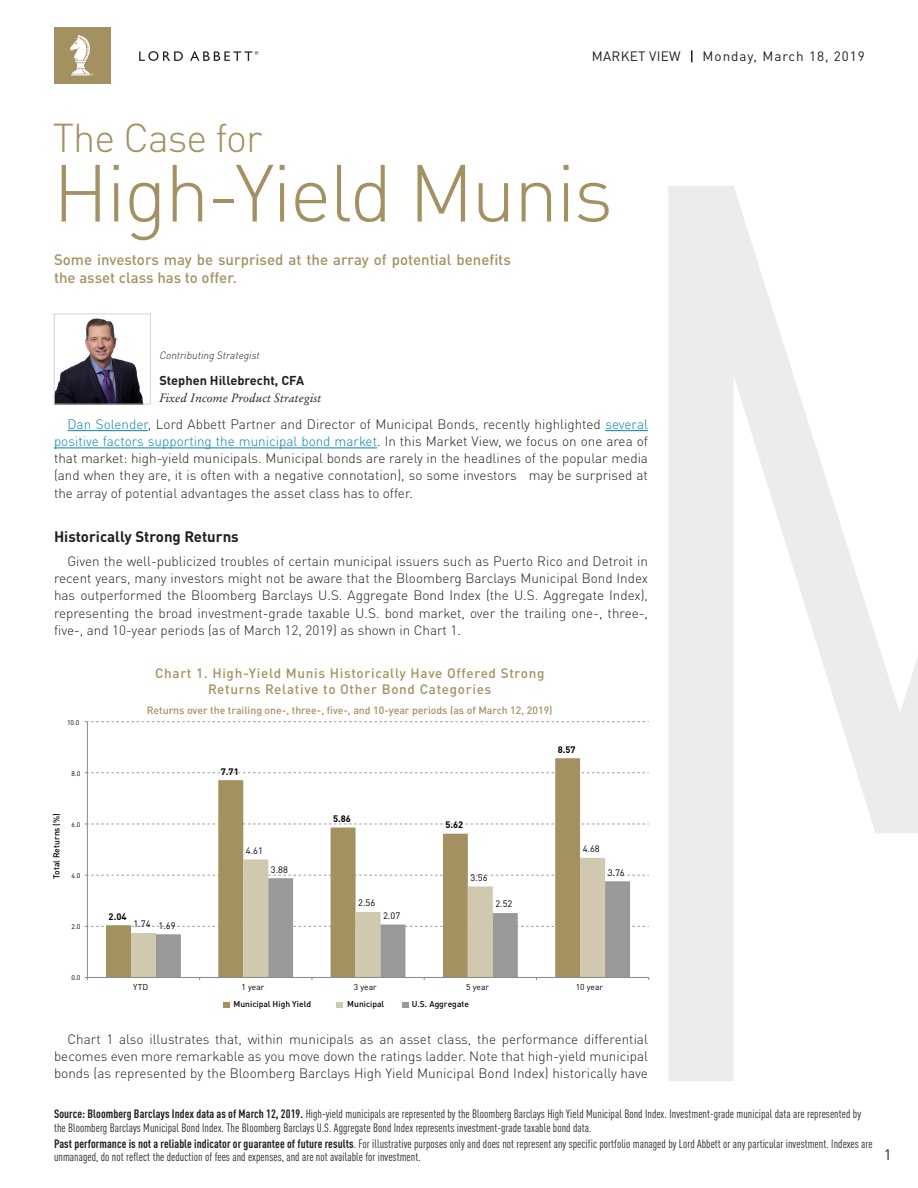
<style>
.page{position:relative;width:918px;height:1188px;background:#fff}
.page>*{position:absolute;margin:0;border:0;box-sizing:border-box;transform-origin:0 0}
.MV_TITLE{font:300 79.5px "DIN Pro";letter-spacing:-.025em;color:#a49161}
.MV_TITLE-2{font:300 39.75px "DIN Pro";letter-spacing:-.025em;color:#a49161}
.MV_BODY{font:500 15px/18px "DIN Pro";color:#a39161}
.MV_BODY-2{font:700 15px "DIN Pro";color:#231f20}
.t1{font:15px "DIN Pro";color:#231f20}
.MV_BODY-3{font:300 13.5px/17.2px "DIN Pro";color:#231f20;text-align:justify}
.MV_TITLE-3{font:500 13.5px/16.5px "DIN Pro";letter-spacing:.05em;color:#a49161;text-align:center}
.t2{font:13.5px "DIN Pro";letter-spacing:.07em;color:#231f20}
.t3{font:13.5px "DIN Pro";letter-spacing:.02em;color:#231f20}
.MV_BODY_SUBHEAD{font:700 12.75px "DIN Pro";color:#231f20}
.SOURCE_COPY{font:condensed 12px/13.5px "DIN Pro";letter-spacing:.005em;color:#231f20}
.MV_BODY_SUBHEAD-2{font:italic 12px "Stempel Garamond LT Std";color:#231f20}
.MV_TITLE-4{font:500 10.5px "DIN Pro";color:#a49161}
.MV_BODY-4{font:italic 300 10.5px "DIN Pro";color:#231f20}
.t4{font:9.3px "DIN Pro";color:#000}
.t5{font:700 9.3px "DIN Pro";color:#000}
.t6{font:500 8.4px "DIN Pro";color:#000}
.t7{font:8.4px "DIN Pro";color:#000}
.t8{font:6.75px "DIN Pro";color:#000}
.s1{color:#0083b6}
.s2{font-weight:700}
</style>
<div class="page">
<div style="left:54px;top:27px;width:57px;height:57px;background:#a49161"></div>
<svg style="left:139px;top:51px;width:44px;height:10px"></svg>
<svg style="left:190px;top:51px;width:68px;height:10px"></svg>
<svg style="left:691px;top:50px;width:2px;height:12px"></svg>
<svg style="left:70px;top:35px;width:23px;height:40px"></svg>
<img style="left:56px;top:318px;width:87px;height:84px">
<div style="left:54px;top:314px;width:97px;height:90px;border:1px solid #d1d2d4"></div>
<hr style="left:68px;top:430px;width:80px;height:1px;background:#0083b6">
<hr style="left:605px;top:430px;width:43px;height:1px;background:#0083b6">
<hr style="left:54px;top:448px;width:323px;height:1px;background:#0083b6">
<svg style="left:106px;top:758px;width:474px;height:219px"></svg>
<svg style="left:131px;top:858px;width:474px;height:119px"></svg>
<svg style="left:156px;top:878px;width:474px;height:99px"></svg>
<hr style="left:87px;top:722px;width:1px;height:255px;background:#888">
<svg style="left:85px;top:721px;width:564px;height:2px"></svg>
<svg style="left:85px;top:772px;width:564px;height:2px"></svg>
<svg style="left:85px;top:824px;width:564px;height:1px"></svg>
<svg style="left:85px;top:875px;width:564px;height:1px"></svg>
<svg style="left:85px;top:926px;width:564px;height:1px"></svg>
<hr style="left:87px;top:977px;width:562px;height:1px;background:#888">
<svg style="left:223px;top:1002px;width:7px;height:5px"></svg>
<svg style="left:336px;top:1002px;width:7px;height:5px"></svg>
<svg style="left:403px;top:1002px;width:6px;height:5px"></svg>
<svg style="left:668px;top:186px;width:250px;height:895px"></svg>
<p class="t3" style="left:592px;top:45px;width:90px">MARKET VIEW</p>
<p class="t2" style="left:703px;top:45px;width:164px">Monday, March 18, 2019</p>
<p class="MV_TITLE-2" style="left:53px;top:107px;width:211px">The Case for</p>
<p class="MV_TITLE" style="left:53px;top:132px;width:562px">High-Yield Munis</p>
<p class="MV_BODY" style="left:54px;top:249px;width:458px">Some investors may be surprised at the array of potential benefits the asset class has to offer.</p>
<p class="MV_BODY-4" style="left:160px;top:347px;width:102px">Contributing Strategist</p>
<p class="MV_BODY_SUBHEAD" style="left:159px;top:370px;width:146px">Stephen Hillebrecht, CFA</p>
<p class="MV_BODY_SUBHEAD-2" style="left:159px;top:390px;width:164px">Fixed Income Product Strategist</p>
<p class="MV_BODY-3" style="left:54px;top:414px;width:596px;text-indent:14px"><span class="s1">Dan Solender</span>, Lord Abbett Partner and Director of Municipal Bonds, recently highlighted <span class="s1">several positive factors supporting the municipal bond market</span>. In this Market View, we focus on one area of that market: high-yield municipals. Municipal bonds are rarely in the headlines of the popular media (and when they are, it is often with a negative connotation), so some investors may be surprised at the array of potential advantages the asset class has to offer.</p>
<p class="MV_BODY-2" style="left:54px;top:524px;width:186px">Historically Strong Returns</p>
<p class="MV_BODY-3" style="left:54px;top:551px;width:596px;text-indent:14px">Given the well-publicized troubles of certain municipal issuers such as Puerto Rico and Detroit in recent years, many investors might not be aware that the Bloomberg Barclays Municipal Bond Index has outperformed the Bloomberg Barclays U.S. Aggregate Bond Index (the U.S. Aggregate Index), representing the broad investment-grade taxable U.S. bond market, over the trailing one-, three-, five-, and 10-year periods (as of March 12, 2019) as shown in Chart 1.</p>
<p class="MV_TITLE-3" style="left:155px;top:663px;width:391px">Chart 1. High-Yield Munis Historically Have Offered Strong<br>Returns Relative to Other Bond Categories</p>
<p class="MV_TITLE-4" style="left:147px;top:702px;width:407px">Returns over the trailing one-, three-, five-, and 10-year periods (as of March 12, 2019)</p>
<p class="t8" style="left:67px;top:717px;width:14px">10.0</p>
<p class="t5" style="left:558px;top:741px;width:19px">8.57</p>
<p class="t8" style="left:72px;top:768px;width:10px">8.0</p>
<p class="t5" style="left:221px;top:764px;width:19px">7.71</p>
<p class="t6" style="left:50px;top:879px;width:68px;rotate:-90deg">Total Returns (%)</p>
<p class="t8" style="left:72px;top:819px;width:10px">6.0</p>
<p class="t8" style="left:72px;top:870px;width:10px">4.0</p>
<p class="t4" style="left:246px;top:843px;width:19px">4.61</p>
<p class="t4" style="left:271px;top:862px;width:19px">3.88</p>
<p class="t5" style="left:333px;top:811px;width:19px">5.86</p>
<p class="t5" style="left:446px;top:817px;width:19px">5.62</p>
<p class="t4" style="left:470px;top:870px;width:19px">3.56</p>
<p class="t4" style="left:583px;top:841px;width:19px">4.68</p>
<p class="t4" style="left:608px;top:865px;width:19px">3.76</p>
<p class="t4" style="left:358px;top:896px;width:19px">2.56</p>
<p class="t4" style="left:495px;top:897px;width:19px">2.52</p>
<p class="t8" style="left:72px;top:922px;width:10px">2.0</p>
<p class="t5" style="left:109px;top:909px;width:19px">2.04</p>
<p class="t4" style="left:134px;top:917px;width:19px">1.74</p>
<p class="t4" style="left:159px;top:918px;width:19px">1.69</p>
<p class="t4" style="left:383px;top:908px;width:19px">2.07</p>
<p class="t8" style="left:72px;top:973px;width:10px">0.0</p>
<p class="t7" style="left:133px;top:981px;width:16px">YTD</p>
<p class="t7" style="left:242px;top:981px;width:24px">1 year</p>
<p class="t7" style="left:354px;top:981px;width:24px">3 year</p>
<p class="t7" style="left:466px;top:981px;width:24px">5 year</p>
<p class="t7" style="left:576px;top:981px;width:29px">10 year</p>
<p class="t6" style="left:234px;top:998px;width:79px">Municipal High Yield</p>
<p class="t6" style="left:347px;top:998px;width:38px">Municipal</p>
<p class="t6" style="left:412px;top:998px;width:59px">U.S. Aggregate</p>
<p class="MV_BODY-3" style="left:54px;top:1029px;width:595px;text-indent:14px">Chart 1 also illustrates that, within municipals as an asset class, the performance differential becomes even more remarkable as you move down the ratings ladder. Note that high-yield municipal bonds (as represented by the Bloomberg Barclays High Yield Municipal Bond Index) historically have</p>
<p class="SOURCE_COPY" style="left:54px;top:1106px;width:809px"><span class="s2">Source: Bloomberg Barclays Index data as of March 12, 2019.</span> High-yield municipals are represented by the Bloomberg Barclays High Yield Municipal Bond Index. Investment-grade municipal data are represented by the Bloomberg Barclays Municipal Bond Index. The Bloomberg Barclays U.S. Aggregate Bond Index represents investment-grade taxable bond data.</p>
<p class="SOURCE_COPY" style="left:54px;top:1136px;width:820px"><span class="s2">Past performance is not a reliable indicator or guarantee of future results</span>. For illustrative purposes only and does not represent any specific portfolio managed by Lord Abbett or any particular investment. Indexes are unmanaged, do not reflect the deduction of fees and expenses, and are not available for investment.</p>
<p class="t1" style="left:884px;top:1143px;width:9px">1</p>
</div>
